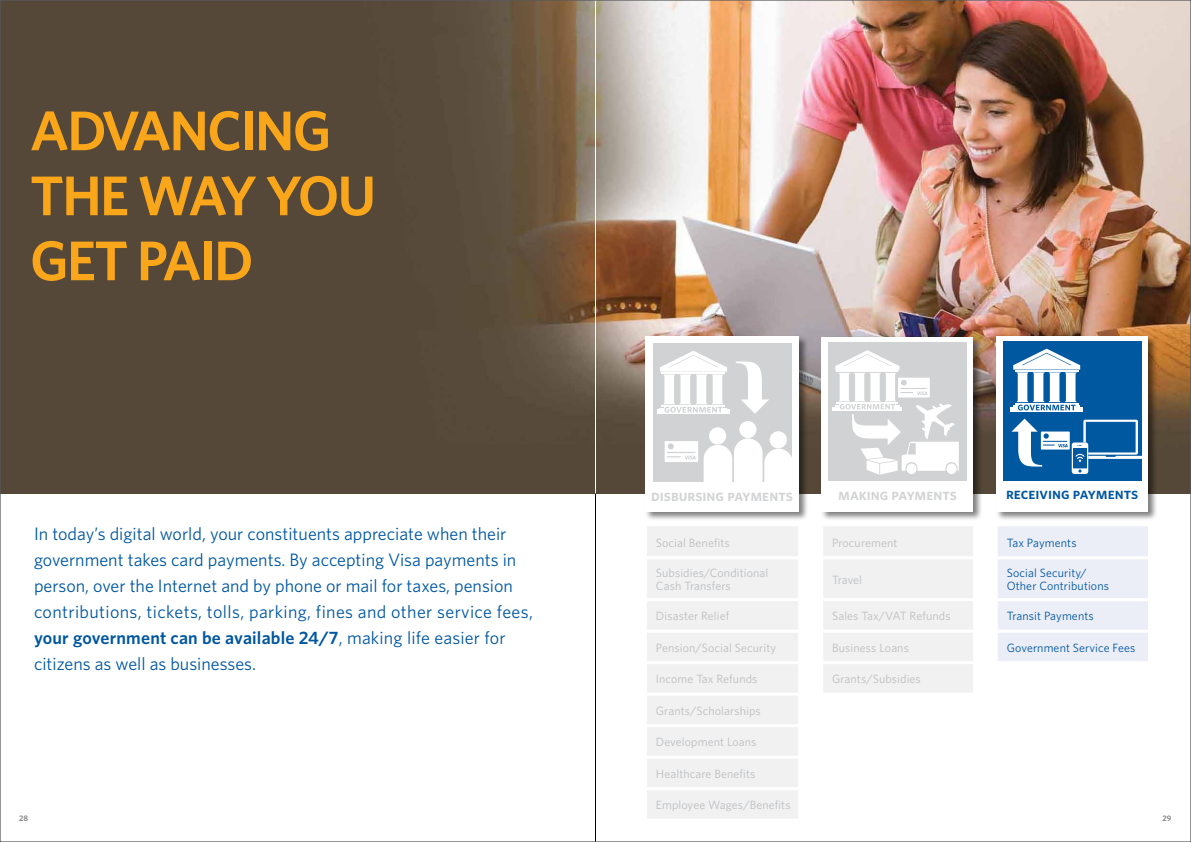
<style>
.page{position:relative;width:1191px;height:842px;background:#fff}
.page>*{position:absolute;margin:0;border:0;box-sizing:border-box;transform-origin:0 0}
.Section_Head{font:600 56px/65px "Whitney";letter-spacing:-.03em;color:#faa61a}
.Large_Blue_Intro_Cop{font:18px/26px "Whitney";color:#0057a0}
.t1{font:16px "Whitney Semibold SC";color:#d1d3d4}
.t2{font:16px "Whitney Semibold SC";color:#0057a0}
.Copy{font:12px/13px "Whitney";letter-spacing:.01em;color:#bcbec0}
.Copy-2{font:12px/13px "Whitney";letter-spacing:.01em;color:#0057a0}
.t3{font:600 8px "Whitney";color:#808285}
.s1{font-weight:600}
</style>
<div class="page">
<img style="left:2px;top:2px;width:1187px;height:492px">
<div style="left:644px;top:336px;width:164px;height:186px;background:#000;opacity:.5"></div>
<div style="left:645px;top:337px;width:153px;height:175px;background:#fff"></div>
<div style="left:653px;top:343px;width:138px;height:138px;background:#d1d2d3"></div>
<hr style="left:657px;top:410px;width:73px;height:4px;background:#fff">
<svg style="left:660px;top:351px;width:67px;height:62px"></svg>
<div style="left:709px;top:427px;width:17px;height:17px;background:#fff;border-radius:50%"></div>
<div style="left:769px;top:431px;width:18px;height:17px;background:#fff;border-radius:50%"></div>
<div style="left:739px;top:421px;width:17px;height:17px;background:#fff;border-radius:50%"></div>
<svg style="left:703px;top:438px;width:88px;height:43px"></svg>
<div style="left:664px;top:441px;width:34px;height:21px;background:#fff"></div>
<svg style="left:667px;top:443px;width:29px;height:16px"></svg>
<svg style="left:736px;top:361px;width:33px;height:53px"></svg>
<div style="left:820px;top:336px;width:163px;height:185px;background:#000;opacity:.5"></div>
<div style="left:821px;top:337px;width:152px;height:175px;background:#fff"></div>
<div style="left:828px;top:343px;width:138px;height:138px;background:#d1d2d3"></div>
<hr style="left:832px;top:407px;width:70px;height:4px;background:#fff">
<svg style="left:835px;top:350px;width:123px;height:125px"></svg>
<div style="left:995px;top:336px;width:163px;height:186px;background:#000;opacity:.5"></div>
<div style="left:996px;top:337px;width:152px;height:175px;background:#fff"></div>
<div style="left:1003px;top:342px;width:138px;height:139px;background:#0058a1"></div>
<svg style="left:1011px;top:419px;width:130px;height:55px"></svg>
<hr style="left:1010px;top:408px;width:73px;height:4px;background:#fff">
<svg style="left:1019px;top:410px;width:55px;height:1px"></svg>
<svg style="left:1013px;top:349px;width:67px;height:61px"></svg>
<div style="left:647px;top:526px;width:326px;height:292px;background:#f1f1f2"></div>
<svg style="left:798px;top:526px;width:25px;height:292px"></svg>
<div style="left:998px;top:526px;width:150px;height:135px;background:#eceef7"></div>
<svg style="left:823px;top:664px;width:150px;height:154px"></svg>
<hr style="left:647px;top:556px;width:151px;height:3px;background:#fff">
<hr style="left:798px;top:556px;width:25px;height:3px;background:#fff">
<hr style="left:823px;top:556px;width:150px;height:3px;background:#fff">
<hr style="left:997px;top:556px;width:151px;height:3px;background:#fff">
<hr style="left:647px;top:598px;width:151px;height:3px;background:#fff">
<hr style="left:798px;top:598px;width:25px;height:3px;background:#fff">
<hr style="left:823px;top:598px;width:150px;height:3px;background:#fff">
<hr style="left:997px;top:598px;width:151px;height:3px;background:#fff">
<hr style="left:647px;top:630px;width:151px;height:3px;background:#fff">
<hr style="left:798px;top:630px;width:25px;height:3px;background:#fff">
<hr style="left:823px;top:630px;width:150px;height:3px;background:#fff">
<hr style="left:997px;top:630px;width:151px;height:3px;background:#fff">
<hr style="left:647px;top:661px;width:151px;height:3px;background:#fff">
<hr style="left:798px;top:661px;width:25px;height:3px;background:#fff">
<hr style="left:823px;top:661px;width:150px;height:3px;background:#fff">
<hr style="left:647px;top:693px;width:151px;height:3px;background:#fff">
<hr style="left:798px;top:693px;width:25px;height:3px;background:#fff">
<hr style="left:823px;top:693px;width:150px;height:3px;background:#fff">
<hr style="left:647px;top:724px;width:151px;height:3px;background:#fff">
<hr style="left:798px;top:724px;width:25px;height:3px;background:#fff">
<hr style="left:823px;top:724px;width:150px;height:3px;background:#fff">
<hr style="left:647px;top:756px;width:151px;height:3px;background:#fff">
<hr style="left:798px;top:756px;width:25px;height:3px;background:#fff">
<hr style="left:823px;top:756px;width:150px;height:3px;background:#fff">
<hr style="left:647px;top:787px;width:151px;height:3px;background:#fff">
<hr style="left:798px;top:787px;width:25px;height:3px;background:#fff">
<hr style="left:823px;top:787px;width:150px;height:3px;background:#fff">
<hr style="left:595px;top:0;width:1px;height:494px;background:#fff">
<hr style="left:595px;top:494px;width:1px;height:348px;background:#000">
<p class="Section_Head" style="left:30px;top:97px;width:347px">ADVANCING<br>THE WAY YOU<br>GET PAID</p>
<p class="Large_Blue_Intro_Cop" style="left:34px;top:520px;width:500px">In today’s digital world, your constituents appreciate when their government takes card payments. By accepting Visa payments in person, over the Internet and by phone or mail for taxes, pension contributions, tickets, tolls, parking, fines and other service fees, <span class="s1">your government can be available 24/7</span>, making life easier for citizens as well as businesses.</p>
<p class="t1" style="left:651px;top:485px;width:143px">disbursing payments</p>
<p class="t1" style="left:838px;top:485px;width:120px">making payments</p>
<p class="t2" style="left:1006px;top:484px;width:134px">receiving payments</p>
<p class="Copy" style="left:656px;top:536px;width:75px">Social Benefits</p>
<p class="Copy" style="left:832px;top:536px;width:67px">Procurement</p>
<p class="Copy-2" style="left:1006px;top:536px;width:71px">Tax Payments</p>
<p class="Copy" style="left:656px;top:566px;width:114px">Subsidies/Conditional<br>Cash Transfers</p>
<p class="Copy" style="left:832px;top:573px;width:32px">Travel</p>
<p class="Copy-2" style="left:1006px;top:566px;width:104px">Social Security/<br>Other Contributions</p>
<p class="Copy" style="left:656px;top:609px;width:75px">Disaster Relief</p>
<p class="Copy" style="left:832px;top:609px;width:120px">Sales Tax/VAT Refunds</p>
<p class="Copy-2" style="left:1006px;top:609px;width:88px">Transit Payments</p>
<p class="Copy" style="left:656px;top:641px;width:122px">Pension/Social Security</p>
<p class="Copy" style="left:832px;top:641px;width:78px">Business Loans</p>
<p class="Copy-2" style="left:1006px;top:641px;width:130px">Government Service Fees</p>
<p class="Copy" style="left:656px;top:672px;width:103px">Income Tax Refunds</p>
<p class="Copy" style="left:832px;top:672px;width:90px">Grants/Subsidies</p>
<p class="Copy" style="left:656px;top:704px;width:106px">Grants/Scholarships</p>
<p class="Copy" style="left:656px;top:735px;width:102px">Development Loans</p>
<p class="Copy" style="left:656px;top:767px;width:101px">Healthcare Benefits</p>
<p class="Copy" style="left:656px;top:798px;width:136px">Employee Wages/Benefits</p>
<p class="t3" style="left:19px;top:814px;width:11px">28</p>
<p class="t3" style="left:1162px;top:813px;width:10px">29</p>
</div>
